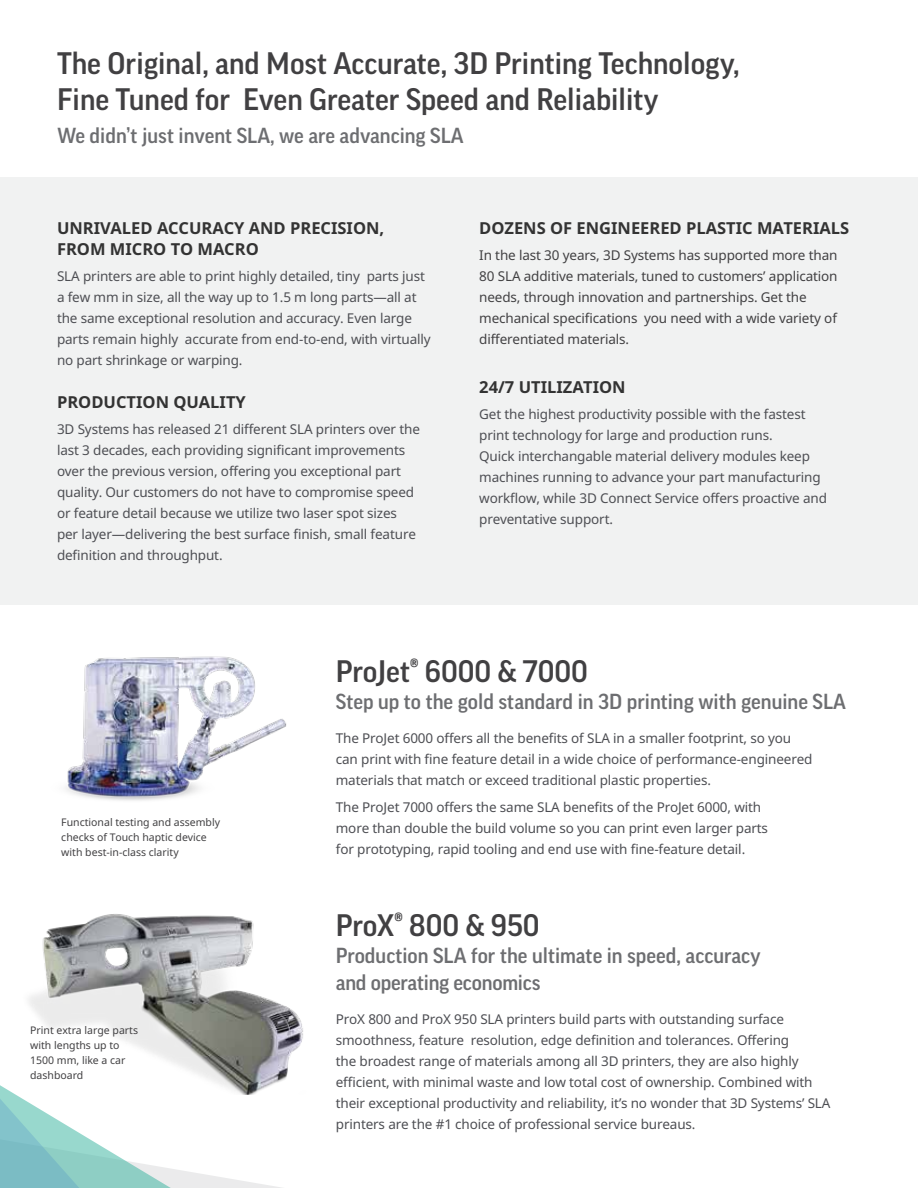
<style>
.page{position:relative;width:918px;height:1188px;background:#fff}
.page>*{position:absolute;margin:0;border:0;box-sizing:border-box;transform-origin:0 0}
.t1{font:500 30px/36px "Good Pro";color:#414042}
.t2{font:500 21px/27px "Good Pro";color:#6d6e71}
.t3{font:700 16.5px/21px "Noto Sans";color:#333}
.t4{font:13.5px/21px "Noto Sans";letter-spacing:-.01em;color:#4d4e53}
.t5{font:13.5px/21px "Noto Sans";letter-spacing:-.01em;color:#414042}
.t6{font:10.5px/15px "Noto Sans";color:#414042}
</style>
<div class="page">
<svg style="left:0;top:1085px;width:282px;height:103px"></svg>
<img style="left:19px;top:914px;width:284px;height:180px">
<div style="left:0;top:177px;width:917px;height:428px;background:#f1f2f2"></div>
<img style="left:65px;top:656px;width:222px;height:145px">
<h1 class="t1" style="left:57px;top:47px;width:684px">The Original, and Most Accurate, 3D Printing Technology,<br>Fine Tuned for Even Greater Speed and Reliability</h1>
<h2 class="t2" style="left:57px;top:123px;width:408px">We didn’t just invent SLA, we are advancing SLA</h2>
<p class="t3" style="left:57px;top:219px;width:329px">UNRIVALED ACCURACY AND PRECISION,<br>FROM MICRO TO MACRO</p>
<p class="t4" style="left:57px;top:265px;width:375px">SLA printers are able to print highly detailed, tiny parts just a few mm in size, all the way up to 1.5 m long parts—all at the same exceptional resolution and accuracy. Even large parts remain highly accurate from end-to-end, with virtually no part shrinkage or warping.</p>
<p class="t3" style="left:57px;top:393px;width:190px">PRODUCTION QUALITY</p>
<p class="t4" style="left:57px;top:420px;width:364px">3D Systems has released 21 different SLA printers over the last 3 decades, each providing significant improvements over the previous version, offering you exceptional part quality. Our customers do not have to compromise speed or feature detail because we utilize two laser spot sizes per layer—delivering the best surface finish, small feature definition and throughput.</p>
<p class="t3" style="left:479px;top:219px;width:372px">DOZENS OF ENGINEERED PLASTIC MATERIALS</p>
<p class="t5" style="left:479px;top:246px;width:360px">In the last 30 years, 3D Systems has supported more than 80 SLA additive materials, tuned to customers’ application needs, through innovation and partnerships. Get the mechanical specifications you need with a wide variety of differentiated materials.</p>
<p class="t3" style="left:479px;top:378px;width:148px">24/7 UTILIZATION</p>
<p class="t4" style="left:479px;top:405px;width:349px">Get the highest productivity possible with the fastest print technology for large and production runs.<br>Quick interchangable material delivery modules keep machines running to advance your part manufacturing workflow, while 3D Connect Service offers proactive and preventative support.</p>
<p class="t6" style="left:61px;top:815px;width:160px">Functional testing and assembly checks of Touch haptic device with best-in-class clarity</p>
<p class="t6" style="left:30px;top:1024px;width:109px">Print extra large parts with lengths up to<br>1500 mm, like a car dashboard</p>
<h1 class="t1" style="left:336px;top:655px;width:254px">ProJet® 6000 &amp; 7000</h1>
<h2 class="t2" style="left:336px;top:689px;width:512px">Step up to the gold standard in 3D printing with genuine SLA</h2>
<p class="t4" style="left:336px;top:727px;width:478px">The ProJet 6000 offers all the benefits of SLA in a smaller footprint, so you can print with fine feature detail in a wide choice of performance-engineered materials that match or exceed traditional plastic properties.</p>
<p class="t4" style="left:336px;top:796px;width:434px">The ProJet 7000 offers the same SLA benefits of the ProJet 6000, with more than double the build volume so you can print even larger parts for prototyping, rapid tooling and end use with fine-feature detail.</p>
<h1 class="t1" style="left:336px;top:909px;width:205px">ProX® 800 &amp; 950</h1>
<h2 class="t2" style="left:336px;top:943px;width:427px">Production SLA for the ultimate in speed, accuracy and operating economics</h2>
<p class="t4" style="left:336px;top:1010px;width:496px">ProX 800 and ProX 950 SLA printers build parts with outstanding surface smoothness, feature resolution, edge definition and tolerances. Offering<br>the broadest range of materials among all 3D printers, they are also highly efficient, with minimal waste and low total cost of ownership. Combined with their exceptional productivity and reliability, it’s no wonder that 3D Systems’ SLA printers are the #1 choice of professional service bureaus.</p>
</div>
